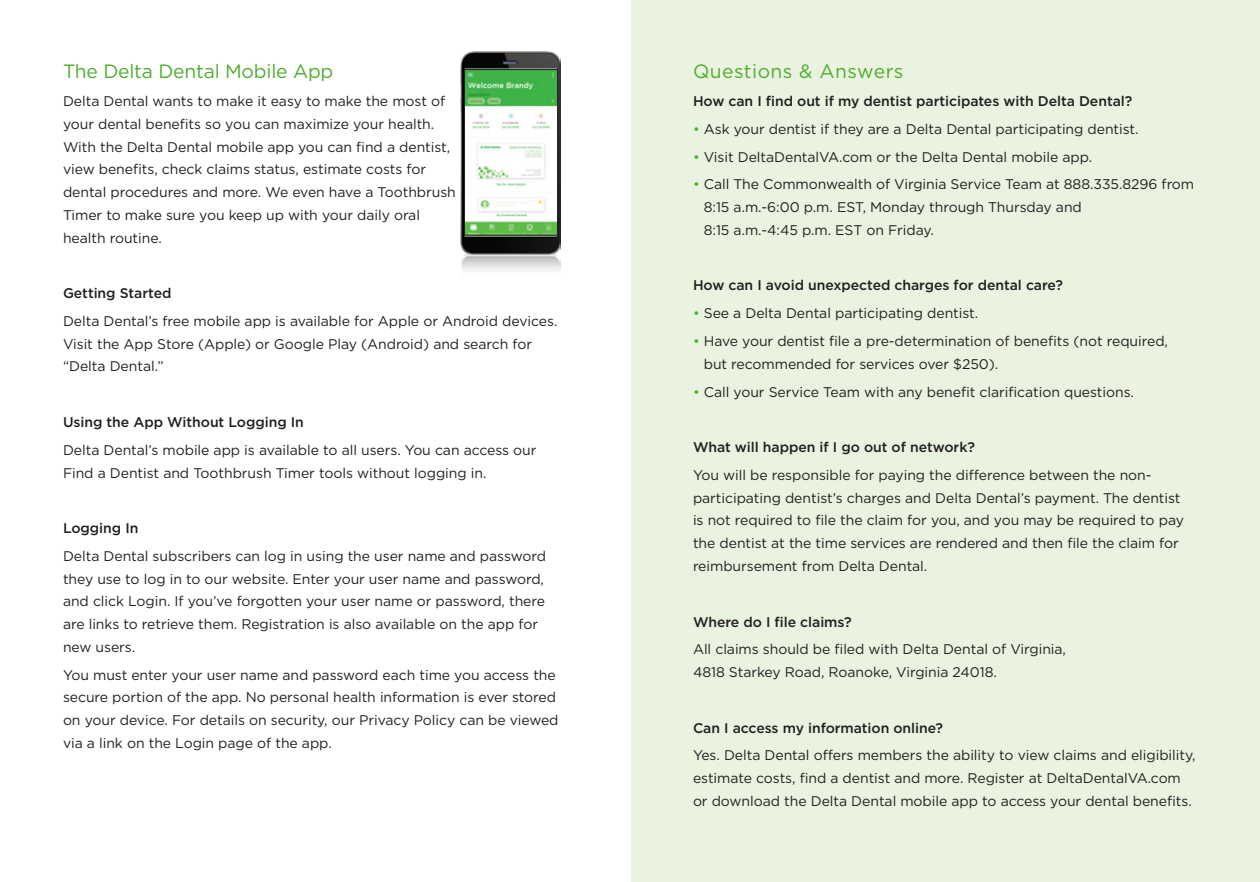
<style>
.page{position:relative;width:1260px;height:882px;background:#fff}
.page>*{position:absolute;margin:0;border:0;box-sizing:border-box;transform-origin:0 0}
.Subheads{font:19.25px "Gotham";letter-spacing:-.01em;color:#4fad2f}
.Subheads-2{font:19.25px "Gotham";letter-spacing:.025em;color:#4fad2f}
.Body_Copy{font:14px/22.8px "Gotham";letter-spacing:-.005em;color:#231f20}
.Body_Copy-2{font:500 14px "Gotham";letter-spacing:-.005em;color:#231f20}
.s1{color:#4fad2f}
</style>
<div class="page">
<div style="left:631px;top:0;width:629px;height:882px;background:#e9f3df"></div>
<img style="left:460px;top:52px;width:101px;height:219px">
<img style="left:466px;top:72px;width:90px;height:161px">
<div style="left:464px;top:70px;width:94px;height:165px;border:1px solid #231f20"></div>
<p class="Subheads" style="left:63px;top:59px;width:272px">The Delta Dental Mobile App</p>
<p class="Body_Copy" style="left:63px;top:89px;width:394px">Delta Dental wants to make it easy to make the most of your dental benefits so you can maximize your health.<br>With the Delta Dental mobile app you can find a dentist, view benefits, check claims status, estimate costs for dental procedures and more. We even have a Toothbrush Timer to make sure you keep up with your daily oral health routine.</p>
<p class="Body_Copy-2" style="left:63px;top:284px;width:110px">Getting Started</p>
<p class="Body_Copy" style="left:63px;top:309px;width:496px">Delta Dental’s free mobile app is available for Apple or Android devices.<br>Visit the App Store (Apple) or Google Play (Android) and search for “Delta Dental.”</p>
<p class="Body_Copy-2" style="left:63px;top:413px;width:242px">Using the App Without Logging In</p>
<p class="Body_Copy" style="left:63px;top:438px;width:475px">Delta Dental’s mobile app is available to all users. You can access our<br>Find a Dentist and Toothbrush Timer tools without logging in.</p>
<p class="Body_Copy-2" style="left:63px;top:519px;width:77px">Logging In</p>
<p class="Body_Copy" style="left:63px;top:544px;width:484px">Delta Dental subscribers can log in using the user name and password they use to log in to our website. Enter your user name and password, and click Login. If you’ve forgotten your user name or password, there are links to retrieve them. Registration is also available on the app for new users.</p>
<p class="Body_Copy" style="left:63px;top:663px;width:497px">You must enter your user name and password each time you access the secure portion of the app. No personal health information is ever stored on your device. For details on security, our Privacy Policy can be viewed via a link on the Login page of the app.</p>
<p class="Subheads-2" style="left:693px;top:59px;width:212px">Questions &amp; Answers</p>
<p class="Body_Copy-2" style="left:693px;top:92px;width:441px">How can I find out if my dentist participates with Delta Dental?</p>
<p class="Body_Copy" style="left:693px;top:117px;width:447px"><span class="s1">•</span> Ask your dentist if they are a Delta Dental participating dentist.</p>
<p class="Body_Copy" style="left:693px;top:145px;width:401px"><span class="s1">•</span> Visit DeltaDentalVA.com or the Delta Dental mobile app.</p>
<p class="Body_Copy" style="left:704px;top:173px;width:492px;text-indent:-11px"><span class="s1">•</span> Call The Commonwealth of Virginia Service Team at 888.335.8296 from<br>8:15 a.m.-6:00 p.m. EST, Monday through Thursday and<br>8:15 a.m.-4:45 p.m. EST on Friday.</p>
<p class="Body_Copy-2" style="left:693px;top:276px;width:372px">How can I avoid unexpected charges for dental care?</p>
<p class="Body_Copy" style="left:693px;top:302px;width:287px"><span class="s1">•</span> See a Delta Dental participating dentist.</p>
<p class="Body_Copy" style="left:704px;top:329px;width:466px;text-indent:-11px"><span class="s1">•</span> Have your dentist file a pre-determination of benefits (not required, but recommended for services over $250).</p>
<p class="Body_Copy" style="left:693px;top:380px;width:443px"><span class="s1">•</span> Call your Service Team with any benefit clarification questions.</p>
<p class="Body_Copy-2" style="left:693px;top:438px;width:284px">What will happen if I go out of network?</p>
<p class="Body_Copy" style="left:693px;top:463px;width:493px">You will be responsible for paying the difference between the non&shy;participating dentist’s charges and Delta Dental’s payment. The dentist is not required to file the claim for you, and you may be required to pay the dentist at the time services are rendered and then file the claim for reimbursement from Delta Dental.</p>
<p class="Body_Copy-2" style="left:693px;top:612px;width:160px">Where do I file claims?</p>
<p class="Body_Copy" style="left:693px;top:638px;width:375px">All claims should be filed with Delta Dental of Virginia,<br>4818 Starkey Road, Roanoke, Virginia 24018.</p>
<p class="Body_Copy-2" style="left:693px;top:719px;width:252px">Can I access my information online?</p>
<p class="Body_Copy" style="left:693px;top:744px;width:504px">Yes. Delta Dental offers members the ability to view claims and eligibility, estimate costs, find a dentist and more. Register at DeltaDentalVA.com or download the Delta Dental mobile app to access your dental benefits.</p>
</div>
